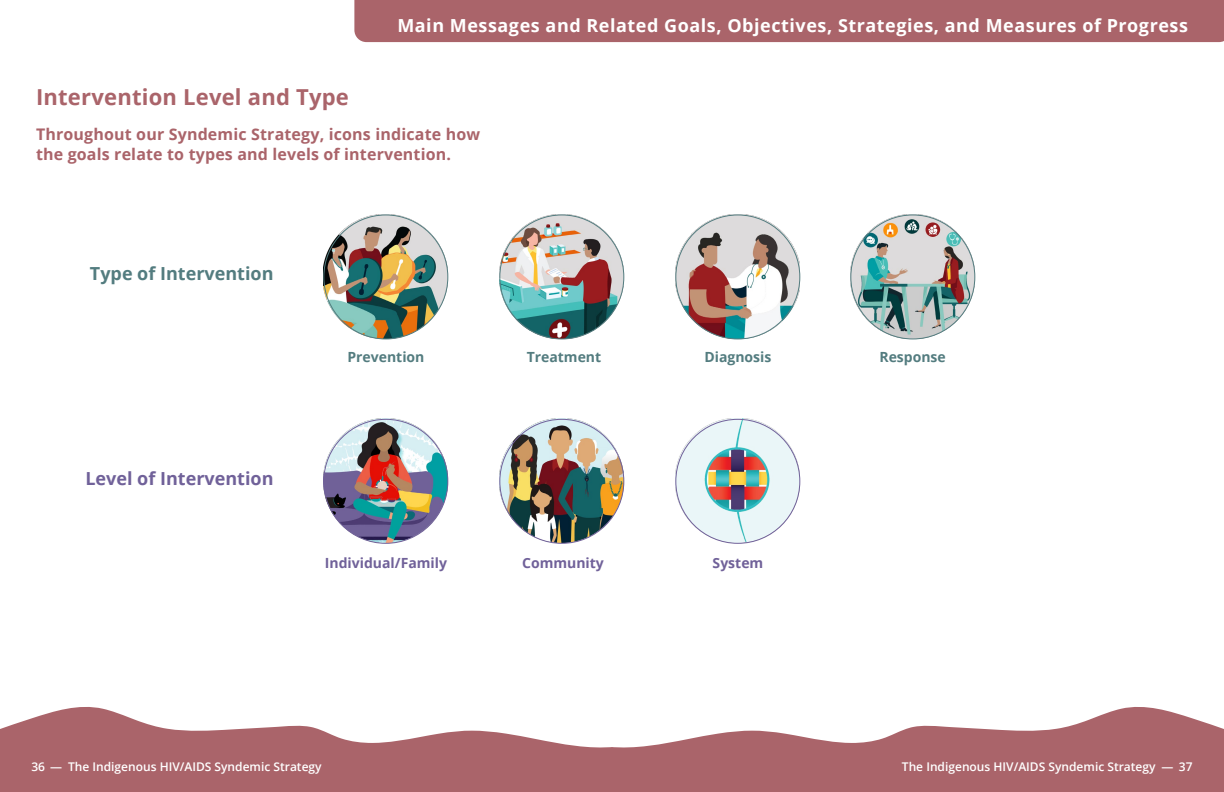
<style>
.page{position:relative;width:1224px;height:792px;background:#fff}
.page>*{position:absolute;margin:0;border:0;box-sizing:border-box;transform-origin:0 0}
.t1{font:700 22px "Open Sans";letter-spacing:.01em;color:#aa646a}
.t2{font:700 18px "Open Sans";letter-spacing:.03em;color:#fff}
.t3{font:700 18px "Open Sans";color:#706199}
.t4{font:700 18px "Open Sans";color:#537c7f}
.t5{font:700 16px/20px "Open Sans";letter-spacing:.01em;color:#aa646a}
.t6{font:700 14px "Open Sans";color:#537c7f}
.t7{font:700 14px "Open Sans";color:#706199}
.t8{font:600 12px "Open Sans";color:#fff}
</style>
<div class="page">
<svg style="left:612px;top:707px;width:612px;height:85px;fill:#aa646a"></svg>
<svg style="left:0;top:707px;width:612px;height:85px;fill:#aa646a"></svg>
<div style="left:354px;top:0;width:870px;height:42px;background:#aa646a"></div>
<img style="left:324px;top:215px;width:124px;height:124px">
<img style="left:500px;top:215px;width:124px;height:124px">
<img style="left:676px;top:214px;width:124px;height:124px">
<img style="left:851px;top:214px;width:124px;height:124px">
<img style="left:676px;top:419px;width:124px;height:124px">
<img style="left:500px;top:419px;width:124px;height:124px">
<img style="left:324px;top:419px;width:124px;height:124px">
<p class="t2" style="left:397px;top:13px;width:792px">Main Messages and Related Goals, Objectives, Strategies, and Measures of Progress</p>
<h1 class="t1" style="left:36px;top:81px;width:314px">Intervention Level and Type</h1>
<p class="t5" style="left:36px;top:124px;width:446px">Throughout our Syndemic Strategy, icons indicate how the goals relate to types and levels of intervention.</p>
<p class="t4" style="left:90px;top:261px;width:185px">Type of Intervention</p>
<p class="t3" style="left:85px;top:465px;width:190px">Level of Intervention</p>
<p class="t6" style="left:347px;top:347px;width:79px">Prevention</p>
<p class="t6" style="left:527px;top:347px;width:76px">Treatment</p>
<p class="t6" style="left:704px;top:347px;width:69px">Diagnosis</p>
<p class="t6" style="left:879px;top:347px;width:68px">Response</p>
<p class="t7" style="left:325px;top:553px;width:124px">Individual/Family</p>
<p class="t7" style="left:522px;top:553px;width:83px">Community</p>
<p class="t7" style="left:713px;top:553px;width:52px">System</p>
<p class="t8" style="left:31px;top:759px;width:292px">36 — The Indigenous HIV/AIDS Syndemic Strategy</p>
<p class="t8" style="left:902px;top:759px;width:292px">The Indigenous HIV/AIDS Syndemic Strategy — 37</p>
</div>
